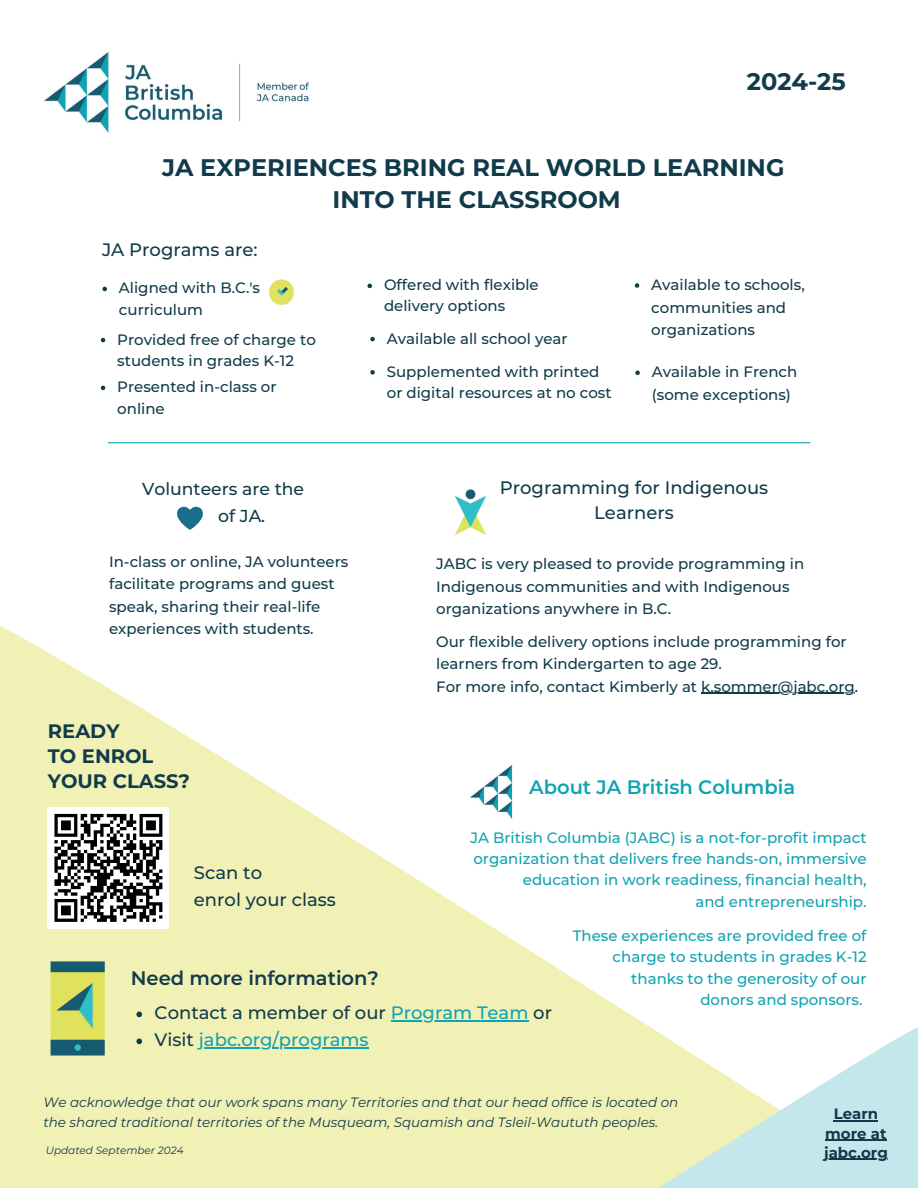
<style>
.page{position:relative;width:918px;height:1188px;background:#fff}
.page>*{position:absolute;margin:0;border:0;box-sizing:border-box;transform-origin:0 0}
.t1{font:700 24px/32.7px "Montserrat";color:#113b4a;text-align:center}
.t2{font:600 19.5px "Montserrat";color:#10a3b2}
.t3{font:700 19.5px/24.8px "Montserrat";color:#113b4a}
.t4{font:600 19.5px "Montserrat";color:#113b4a}
.t5{font:500 18px/24.8px "Montserrat";color:#113b4a;text-align:center}
.t6{font:500 18px/27px "Montserrat";color:#10a3b2}
.t7{font:500 17.25px/27px "Montserrat";color:#113b4a}
.t8{font:500 15px/22.5px "Montserrat";color:#113b4a}
.t9{font:500 15px/21.3px "Montserrat";color:#10a3b2;text-align:right}
.t10{font:700 15px/19px "Montserrat";color:#113b4a;text-align:center}
.t11{font:italic 13.5px/20.2px "Montserrat";color:#113b4a}
.t12{font:italic 10.5px "Montserrat";color:#113b4a}
.s1{color:#113b4a}
</style>
<div class="page">
<svg style="left:0;top:626px;width:855px;height:562px"></svg>
<svg style="left:619px;top:1026px;width:299px;height:162px"></svg>
<svg style="left:177px;top:506px;width:26px;height:24px"></svg>
<img style="left:45px;top:52px;width:263px;height:80px">
<hr style="left:701px;top:693px;width:154px;height:1px;background:#113b4a">
<img style="left:454px;top:489px;width:33px;height:46px">
<img style="left:0;top:911px;width:176px;height:195px">
<hr style="left:108px;top:442px;width:702px;height:1px;background:#10a3b2">
<img style="left:471px;top:765px;width:48px;height:53px">
<svg style="left:635px;top:283px;width:4px;height:5px"></svg>
<img style="left:269px;top:279px;width:25px;height:26px">
<svg style="left:370px;top:337px;width:5px;height:4px"></svg>
<svg style="left:370px;top:370px;width:5px;height:5px"></svg>
<svg style="left:101px;top:338px;width:4px;height:4px"></svg>
<svg style="left:102px;top:287px;width:5px;height:4px"></svg>
<svg style="left:101px;top:386px;width:4px;height:4px"></svg>
<svg style="left:368px;top:284px;width:4px;height:4px"></svg>
<svg style="left:136px;top:1012px;width:6px;height:5px"></svg>
<hr style="left:391px;top:1021px;width:137px;height:1px;background:#10a3b2">
<svg style="left:136px;top:1039px;width:6px;height:5px"></svg>
<hr style="left:199px;top:1048px;width:170px;height:1px;background:#10a3b2">
<svg style="left:635px;top:371px;width:5px;height:4px"></svg>
<hr style="left:834px;top:1121px;width:44px;height:1px;background:#113b4a">
<hr style="left:825px;top:1140px;width:62px;height:1px;background:#113b4a">
<hr style="left:824px;top:1159px;width:37px;height:1px;background:#113b4a">
<svg style="left:861px;top:1159px;width:27px;height:1px"></svg>
<div style="left:48px;top:807px;width:121px;height:121px;background:#fff"></div>
<svg style="left:54px;top:813px;width:109px;height:109px"></svg>
<h1 class="t1" style="left:747px;top:64px;width:100px">2024-25</h1>
<h1 class="t1" style="left:162px;top:150px;width:624px">JA EXPERIENCES BRING REAL WORLD LEARNING<br>INTO THE CLASSROOM</h1>
<p class="t5" style="left:102px;top:237px;width:157px">JA Programs are:</p>
<p class="t8" style="left:119px;top:277px;width:143px;line-height:21.3px">Aligned with B.C.'s curriculum</p>
<p class="t8" style="left:117px;top:328px;width:200px;line-height:21.3px">Provided free of charge to students in grades K-12</p>
<p class="t8" style="left:117px;top:376px;width:161px;line-height:21.3px">Presented in-class or online</p>
<p class="t7" style="left:218px;top:475px;width:88px;text-indent:-76px">Volunteers are the of JA.</p>
<p class="t8" style="left:109px;top:550px;width:241px">In-class or online, JA volunteers facilitate programs and guest speak, sharing their real-life experiences with students.</p>
<h2 class="t3" style="left:48px;top:718px;width:144px">READY<br>TO ENROL<br>YOUR CLASS?</h2>
<p class="t8" style="left:384px;top:274px;width:156px;line-height:20.2px">Offered with flexible delivery options</p>
<p class="t8" style="left:387px;top:326px;width:182px">Available all school year</p>
<p class="t8" style="left:387px;top:360px;width:226px;line-height:21.3px">Supplemented with printed or digital resources at no cost</p>
<p class="t8" style="left:651px;top:273px;width:155px">Available to schools, communities and organizations</p>
<p class="t8" style="left:652px;top:360px;width:147px">Available in French (some exceptions)</p>
<p class="t5" style="left:500px;top:474px;width:270px">Programming for Indigenous<br>Learners</p>
<p class="t8" style="left:436px;top:552px;width:370px">JABC is very pleased to provide programming in<br>Indigenous communities and with Indigenous organizations anywhere in B.C.</p>
<p class="t8" style="left:436px;top:629px;width:424px">Our flexible delivery options include programming for learners from Kindergarten to age 29.<br>For more info, contact Kimberly at k.sommer@jabc.org.</p>
<h2 class="t2" style="left:529px;top:773px;width:268px">About JA British Columbia</h2>
<p class="t9" style="left:470px;top:826px;width:398px">JA British Columbia (JABC) is a not-for-profit impact organization that delivers free hands-on, immersive education in work readiness, financial health,<br>and entrepreneurship.</p>
<p class="t9" style="left:573px;top:925px;width:295px">These experiences are provided free of charge to students in grades K-12 thanks to the generosity of our<br>donors and sponsors.</p>
<p class="t5" style="left:194px;top:858px;width:143px;line-height:27px;text-align:left">Scan to<br>enrol your class</p>
<h2 class="t4" style="left:131px;top:964px;width:250px">Need more information?</h2>
<p class="t6" style="left:155px;top:999px;width:399px"><span class="s1">Contact a member of our</span> Program Team <span class="s1">or<br>Visit</span> jabc.org/programs</p>
<p class="t11" style="left:43px;top:1092px;width:637px">We acknowledge that our work spans many Territories and that our head office is located on the shared traditional territories of the Musqueam, Squamish and Tsleil-Waututh peoples.</p>
<p class="t12" style="left:46px;top:1143px;width:140px">Updated September 2024</p>
<p class="t10" style="left:824px;top:1104px;width:65px">Learn more at jabc.org</p>
</div>
